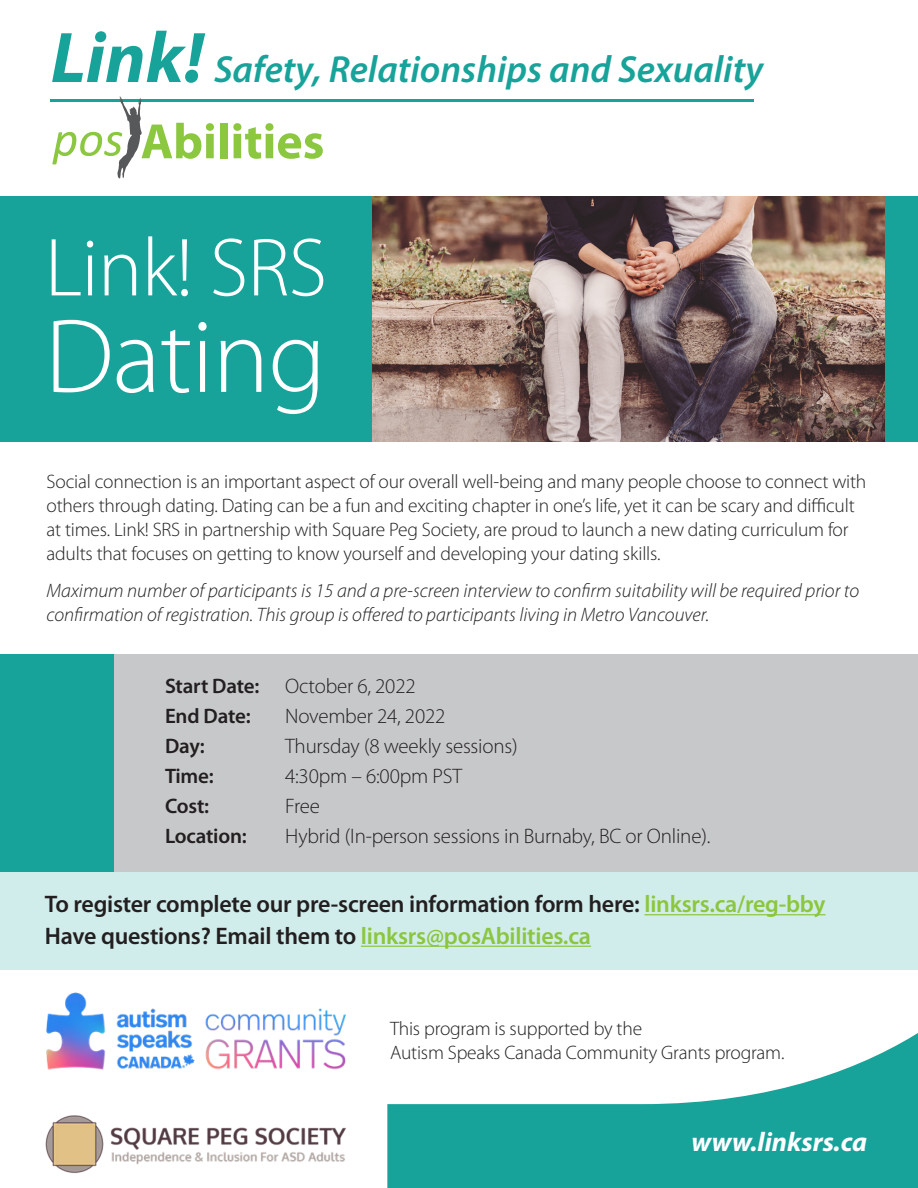
<style>
.page{position:relative;width:918px;height:1188px;background:#fff}
.page>*{position:absolute;margin:0;border:0;box-sizing:border-box;transform-origin:0 0}
.t1{font:300 106.2px "Myriad Pro";letter-spacing:-.01em;color:#fff}
.t2{font:300 83.1px "Myriad Pro";letter-spacing:-.01em;color:#fff}
.t3{font:italic 600 37.95px "Myriad Pro";color:#17a399}
.t4{font:italic 700 27px "Myriad Pro";color:#fff}
.t5{font:600 24px/31.5px "Myriad Pro";letter-spacing:-.01em;color:#231f20}
.t6{font:300 21px "Myriad Pro";letter-spacing:-.01em;color:#231f20}
.t7{font:600 21px "Myriad Pro";letter-spacing:-.01em;color:#231f20}
.t8{font:300 19.5px/24px "Myriad Pro";letter-spacing:-.01em;color:#231f20}
.t9{font:italic 300 19.5px/24px "Myriad Pro";color:#231f20}
.s1{font-weight:700;font-size:72.3px}
.s2{font-weight:600}
.s3{color:#8bc63e}
</style>
<div class="page">
<div style="left:0;top:872px;width:918px;height:98px;background:#d1edeb"></div>
<div style="left:113px;top:654px;width:805px;height:218px;background:#c7c8ca"></div>
<svg style="left:387px;top:1033px;width:531px;height:155px;fill:#17a399"></svg>
<div style="left:0;top:654px;width:113px;height:218px;background:#17a399"></div>
<div style="left:0;top:196px;width:918px;height:245px;background:#17a399"></div>
<img style="left:373px;top:196px;width:512px;height:245px">
<hr style="left:644px;top:914px;width:182px;height:1px;background:#8bc63e">
<hr style="left:361px;top:946px;width:230px;height:1px;background:#8bc63e">
<img style="left:46px;top:992px;width:300px;height:78px">
<hr style="left:50px;top:99px;width:704px;height:3px;background:#17a399">
<div style="left:220px;top:123px;width:7px;height:35px;background:#8cc740"></div>
<svg style="left:233px;top:123px;width:90px;height:36px"></svg>
<svg style="left:52px;top:96px;width:162px;height:83px"></svg>
<img style="left:45px;top:1115px;width:302px;height:58px">
<h3 class="t3" style="left:51px;top:45px;width:714px"><span class="s1">Link!</span> Safety, Relationships and Sexuality</h3>
<p class="t2" style="left:45px;top:218px;width:284px">Link! SRS</p>
<p class="t1" style="left:45px;top:293px;width:283px">Dating</p>
<p class="t8" style="left:47px;top:469px;width:821px">Social connection is an important aspect of our overall well-being and many people choose to connect with others through dating. Dating can be a fun and exciting chapter in one’s life, yet it can be scary and difficult at times. Link! SRS in partnership with Square Peg Society, are proud to launch a new dating curriculum for adults that focuses on getting to know yourself and developing your dating skills.</p>
<p class="t9" style="left:47px;top:578px;width:814px">Maximum number of participants is 15 and a pre-screen interview to confirm suitability will be required prior to confirmation of registration. This group is offered to participants living in Metro Vancouver.</p>
<p class="t6" style="left:165px;top:673px;width:252px"><span class="s2">Start Date:</span> October 6, 2022</p>
<p class="t7" style="left:165px;top:703px;width:87px">End Date:</p>
<p class="t6" style="left:285px;top:703px;width:162px">November 24, 2022</p>
<p class="t7" style="left:165px;top:733px;width:41px">Day:</p>
<p class="t6" style="left:285px;top:733px;width:234px">Thursday (8 weekly sessions)</p>
<p class="t7" style="left:165px;top:763px;width:50px">Time:</p>
<p class="t6" style="left:285px;top:763px;width:178px">4:30pm – 6:00pm PST</p>
<p class="t7" style="left:165px;top:793px;width:46px">Cost:</p>
<p class="t6" style="left:285px;top:794px;width:36px">Free</p>
<p class="t7" style="left:165px;top:823px;width:83px">Location:</p>
<p class="t6" style="left:285px;top:824px;width:427px">Hybrid (In-person sessions in Burnaby, BC or Online).</p>
<p class="t5" style="left:45px;top:888px;width:782px">To register complete our pre-screen information form here: <span class="s3">linksrs.ca/reg-bby<br></span>Have questions? Email them to <span class="s3">linksrs@posAbilities.ca</span></p>
<p class="t8" style="left:390px;top:1016px;width:396px">This program is supported by the<br>Autism Speaks Canada Community Grants program.</p>
<p class="t4" style="left:691px;top:1124px;width:177px">www.linksrs.ca</p>
</div>
